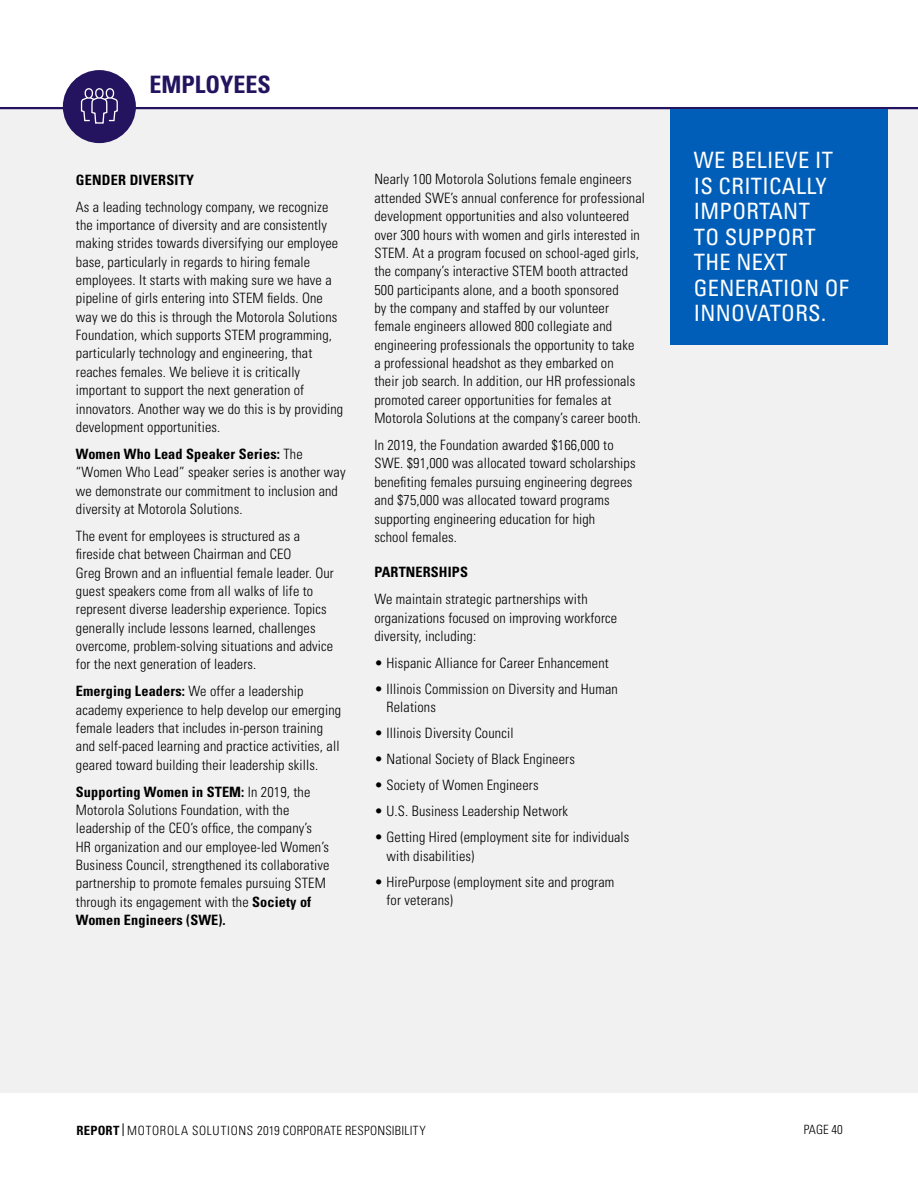
<style>
.page{position:relative;width:918px;height:1188px;background:#fff}
.page>*{position:absolute;margin:0;border:0;box-sizing:border-box;transform-origin:0 0}
.t1{font:700 condensed 24px "Univers LT Std";color:#24135f}
.t2{font:condensed 22.5px/25.5px "Univers LT Std";letter-spacing:.015em;color:#fff}
.t3{font:300 condensed 14.25px/18.3px "Univers LT Std";letter-spacing:.01em;color:#000}
.t4{font:700 condensed 14.25px "Univers LT Std";letter-spacing:.015em;color:#000}
.t5{font:300 condensed 12.75px "Univers LT Std";letter-spacing:.025em;color:#000}
.s1{font-weight:700}
</style>
<div class="page">
<svg style="left:123px;top:1123px;width:1px;height:13px"></svg>
<div style="left:0;top:108px;width:918px;height:985px;background:#f1f1f2"></div>
<hr style="left:0;top:107px;width:918px;height:2px;background:#24135f">
<div style="left:63px;top:70px;width:73px;height:73px;background:#24135f;border-radius:50%"></div>
<div style="left:670px;top:109px;width:218px;height:235px;background:#005eb8"></div>
<svg style="left:80px;top:88px;width:38px;height:36px"></svg>
<h1 class="t1" style="left:149px;top:69px;width:123px">EMPLOYEES</h1>
<p class="t4" style="left:76px;top:171px;width:120px">GENDER DIVERSITY</p>
<p class="t3" style="left:76px;top:197px;width:269px">As a leading technology company, we recognize the importance of diversity and are consistently making strides towards diversifying our employee base, particularly in regards to hiring female employees. It starts with making sure we have a pipeline of girls entering into STEM fields. One way we do this is through the Motorola Solutions Foundation, which supports STEM programming, particularly technology and engineering, that reaches females. We believe it is critically important to support the next generation of innovators. Another way we do this is by providing development opportunities.</p>
<p class="t3" style="left:76px;top:445px;width:271px"><span class="s1">Women Who Lead Speaker Series:</span> The “Women Who Lead” speaker series is another way we demonstrate our commitment to inclusion and diversity at Motorola Solutions.</p>
<p class="t3" style="left:76px;top:527px;width:259px">The event for employees is structured as a fireside chat between Chairman and CEO<br>Greg Brown and an influential female leader. Our guest speakers come from all walks of life to represent diverse leadership experience. Topics generally include lessons learned, challenges overcome, problem-solving situations and advice for the next generation of leaders.</p>
<p class="t3" style="left:76px;top:682px;width:267px"><span class="s1">Emerging Leaders:</span> We offer a leadership academy experience to help develop our emerging female leaders that includes in-person training and self-paced learning and practice activities, all geared toward building their leadership skills.</p>
<p class="t3" style="left:76px;top:782px;width:255px"><span class="s1">Supporting Women in STEM:</span> In 2019, the Motorola Solutions Foundation, with the leadership of the CEO’s office, the company’s HR organization and our employee-led Women’s Business Council, strengthened its collaborative partnership to promote females pursuing STEM through its engagement with the <span class="s1">Society of Women Engineers (SWE).</span></p>
<p class="t3" style="left:374px;top:170px;width:272px">Nearly 100 Motorola Solutions female engineers attended SWE’s annual conference for professional development opportunities and also volunteered over 300 hours with women and girls interested in STEM. At a program focused on school-aged girls, the company’s interactive STEM booth attracted 500 participants alone, and a booth sponsored<br>by the company and staffed by our volunteer female engineers allowed 800 collegiate and engineering professionals the opportunity to take<br>a professional headshot as they embarked on<br>their job search. In addition, our HR professionals promoted career opportunities for females at Motorola Solutions at the company’s career booth.</p>
<p class="t3" style="left:374px;top:436px;width:263px">In 2019, the Foundation awarded $166,000 to SWE. $91,000 was allocated toward scholarships benefiting females pursuing engineering degrees and $75,000 was allocated toward programs supporting engineering education for high<br>school females.</p>
<p class="t4" style="left:374px;top:563px;width:95px">PARTNERSHIPS</p>
<p class="t3" style="left:374px;top:590px;width:244px">We maintain strategic partnerships with organizations focused on improving workforce diversity, including:</p>
<p class="t3" style="left:374px;top:654px;width:236px">• Hispanic Alliance for Career Enhancement</p>
<p class="t3" style="left:386px;top:680px;width:233px;text-indent:-12px">• Illinois Commission on Diversity and Human<br>Relations</p>
<p class="t3" style="left:374px;top:724px;width:141px">• Illinois Diversity Council</p>
<p class="t3" style="left:374px;top:750px;width:202px">• National Society of Black Engineers</p>
<p class="t3" style="left:374px;top:776px;width:166px">• Society of Women Engineers</p>
<p class="t3" style="left:374px;top:802px;width:195px">• U.S. Business Leadership Network</p>
<p class="t3" style="left:386px;top:828px;width:245px;text-indent:-12px">• Getting Hired (employment site for individuals with disabilities)</p>
<p class="t3" style="left:386px;top:873px;width:229px;text-indent:-12px">• HirePurpose (employment site and program for veterans)</p>
<h2 class="t2" style="left:694px;top:147px;width:156px">WE BELIEVE IT<br>IS CRITICALLY<br>IMPORTANT<br>TO SUPPORT<br>THE NEXT<br>GENERATION OF<br>INNOVATORS.</h2>
<p class="t5" style="left:77px;top:1122px;width:351px"><span class="s1">REPORT</span> MOTOROLA SOLUTIONS 2019 CORPORATE RESPONSIBILITY</p>
<p class="t5" style="left:804px;top:1122px;width:41px">PAGE 40</p>
</div>
